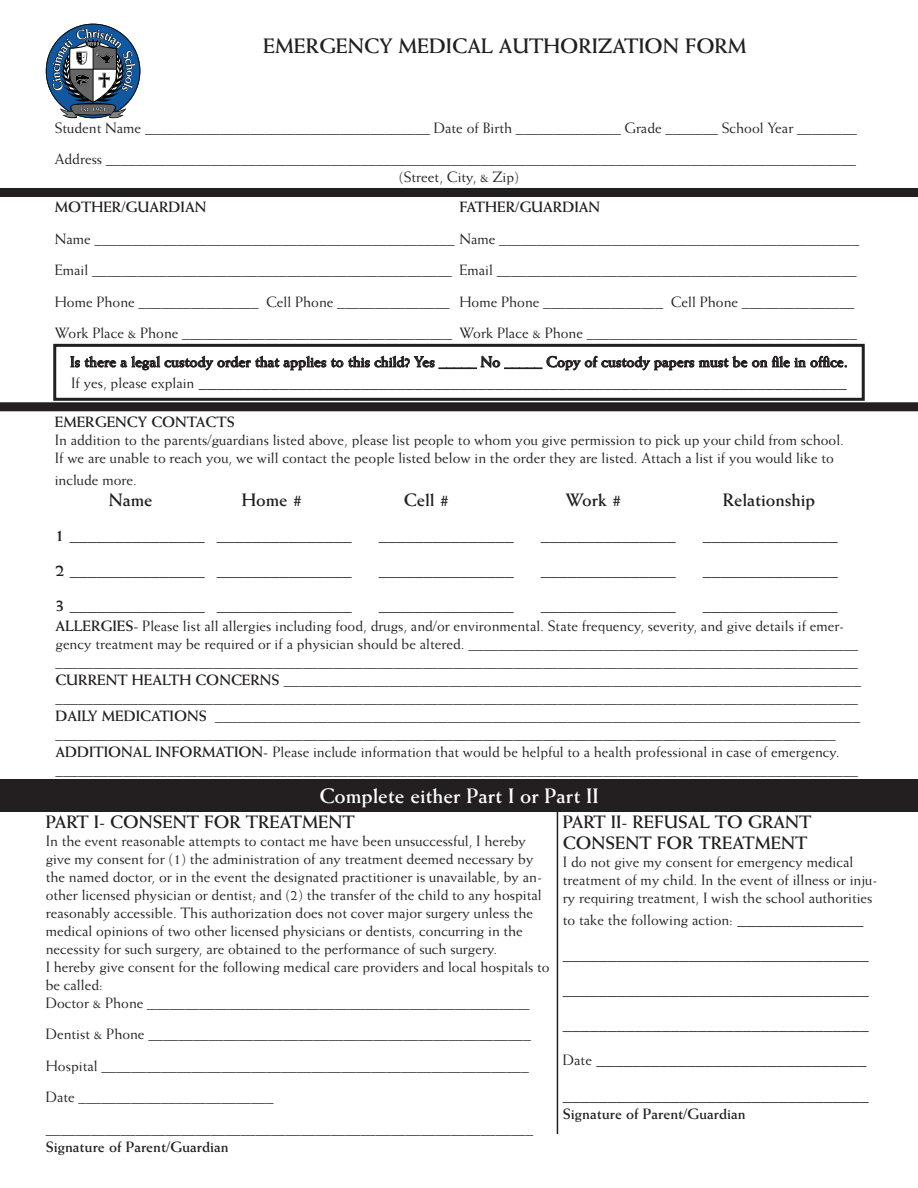
<style>
.page{position:relative;width:918px;height:1188px;background:#fff}
.page>*{position:absolute;margin:0;border:0;box-sizing:border-box;transform-origin:0 0}
.t1{font:700 21px "Weiss Std";color:#231f20}
.t2{font:700 21px "Weiss Std";color:#fff}
.t3{font:700 18px/21.6px "Weiss Std";color:#231f20}
.t4{font:18px "Weiss Std";color:#231f20}
.t5{font:15px/18px "Weiss Std";color:#231f20}
.t6{font:700 15px "Weiss Std";color:#231f20}
.s1{font-size:15px}
.s2{font-weight:700}
.s3{font-size:18px}
</style>
<div class="page">
<svg style="left:70px;top:355px;width:777px;height:16px"></svg>
<div style="left:53px;top:344px;width:812px;height:57px;border:3px solid #231f20"></div>
<div style="left:0;top:188px;width:918px;height:9px;background:#231f20"></div>
<div style="left:0;top:402px;width:918px;height:9px;background:#231f20"></div>
<div style="left:0;top:779px;width:918px;height:33px;background:#231f20"></div>
<hr style="left:557px;top:809px;width:1px;height:325px;background:#231f20">
<svg style="left:46px;top:24px;width:94px;height:95px"></svg>
<p class="t1" style="left:263px;top:33px;width:485px">EMERGENCY MEDICAL AUTHORIZATION FORM</p>
<p class="t5" style="left:55px;top:118px;width:804px">Student Name ______________________________________ Date of Birth ______________ Grade _______ School Year ________</p>
<p class="t5" style="left:55px;top:150px;width:803px">Address ____________________________________________________________________________________________________</p>
<p class="t5" style="left:399px;top:168px;width:122px">(Street, City, &amp; Zip)</p>
<p class="t6" style="left:55px;top:198px;width:153px">MOTHER/GUARDIAN</p>
<p class="t5" style="left:55px;top:229px;width:806px">Name ________________________________________________ Name ________________________________________________</p>
<p class="t5" style="left:55px;top:261px;width:399px">Email ________________________________________________</p>
<p class="t5" style="left:55px;top:292px;width:396px">Home Phone ________________ Cell Phone _______________</p>
<p class="t5" style="left:55px;top:324px;width:399px">Work Place &amp; Phone ____________________________________</p>
<p class="t6" style="left:70px;top:353px;width:779px">Is there a legal custody order that applies to this child? Yes _____ No _____ Copy of custody papers must be on file in office.</p>
<p class="t4" style="left:71px;top:372px;width:777px"><span class="s1">If yes, please explain</span> ________________________________________________________________________</p>
<p class="t6" style="left:55px;top:413px;width:181px">EMERGENCY CONTACTS</p>
<p class="t5" style="left:55px;top:431px;width:791px">In addition to the parents/guardians listed above, please list people to whom you give permission to pick up your child from school.<br>If we are unable to reach you, we will contact the people listed below in the order they are listed. Attach a list if you would like to</p>
<p class="t5" style="left:55px;top:470px;width:84px">include more.</p>
<p class="t3" style="left:109px;top:489px;width:45px">Name</p>
<p class="t3" style="left:242px;top:489px;width:62px">Home #</p>
<p class="t3" style="left:404px;top:489px;width:47px">Cell #</p>
<p class="t3" style="left:566px;top:489px;width:58px">Work #</p>
<p class="t3" style="left:723px;top:489px;width:94px">Relationship</p>
<p class="t3" style="left:55px;top:524px;width:298px">1 _______________ _______________</p>
<p class="t3" style="left:379px;top:524px;width:136px">_______________</p>
<p class="t3" style="left:541px;top:524px;width:136px">_______________</p>
<p class="t3" style="left:703px;top:524px;width:136px">_______________</p>
<p class="t3" style="left:55px;top:559px;width:298px">2 _______________ _______________</p>
<p class="t3" style="left:379px;top:559px;width:136px">_______________</p>
<p class="t3" style="left:541px;top:559px;width:136px">_______________</p>
<p class="t3" style="left:703px;top:559px;width:136px">_______________</p>
<p class="t3" style="left:55px;top:594px;width:298px">3 _______________ _______________</p>
<p class="t3" style="left:379px;top:594px;width:136px">_______________</p>
<p class="t3" style="left:541px;top:594px;width:136px">_______________</p>
<p class="t3" style="left:703px;top:594px;width:136px">_______________</p>
<p class="t5" style="left:56px;top:616px;width:804px"><span class="s2">ALLERGIES-</span> Please list all allergies including food, drugs, and/or environmental. State frequency, severity, and give details if emer&shy;gency treatment may be required or if a physician should be altered. ____________________________________________________ ___________________________________________________________________________________________________________</p>
<p class="t5" style="left:56px;top:670px;width:807px"><span class="s2">CURRENT HEALTH CONCERNS</span> _____________________________________________________________________________ ___________________________________________________________________________________________________________</p>
<p class="t5" style="left:56px;top:706px;width:806px"><span class="s2">DAILY MEDICATIONS</span> ______________________________________________________________________________________ ________________________________________________________________________________________________________</p>
<p class="t5" style="left:56px;top:742px;width:786px"><span class="s2">ADDITIONAL INFORMATION-</span> Please include information that would be helpful to a health professional in case of emergency.</p>
<p class="t5" style="left:56px;top:760px;width:804px">___________________________________________________________________________________________________________</p>
<p class="t3" style="left:46px;top:811px;width:311px">PART I- CONSENT FOR TREATMENT</p>
<p class="t5" style="left:46px;top:832px;width:498px">In the event reasonable attempts to contact me have been unsuccessful, I hereby give my consent for (1) the administration of any treatment deemed necessary by the named doctor, or in the event the designated practitioner is unavailable, by an&shy;other licensed physician or dentist; and (2) the transfer of the child to any hospital reasonably accessible. This authorization does not cover major surgery unless the medical opinions of two other licensed physicians or dentists, concurring in the necessity for such surgery, are obtained to the performance of such surgery.</p>
<p class="t5" style="left:46px;top:958px;width:506px">I hereby give consent for the following medical care providers and local hospitals to be called:</p>
<p class="t5" style="left:46px;top:994px;width:486px">Doctor &amp; Phone ___________________________________________________</p>
<p class="t5" style="left:46px;top:1025px;width:487px">Dentist &amp; Phone ___________________________________________________</p>
<p class="t5" style="left:46px;top:1057px;width:485px">Hospital _________________________________________________________</p>
<p class="t5" style="left:46px;top:1088px;width:229px">Date __________________________</p>
<p class="t5" style="left:46px;top:1120px;width:489px">_________________________________________________________________</p>
<p class="t6" style="left:46px;top:1138px;width:184px">Signature of Parent/Guardian</p>
<p class="t6" style="left:459px;top:198px;width:142px">FATHER/GUARDIAN</p>
<p class="t5" style="left:459px;top:261px;width:399px">Email ________________________________________________</p>
<p class="t5" style="left:459px;top:292px;width:396px">Home Phone ________________ Cell Phone _______________</p>
<p class="t5" style="left:459px;top:324px;width:399px">Work Place &amp; Phone ____________________________________</p>
<p class="t2" style="left:319px;top:783px;width:281px">Complete either Part I or Part II</p>
<p class="t3" style="left:563px;top:811px;width:250px">PART II- REFUSAL TO GRANT<br>CONSENT FOR TREATMENT</p>
<p class="t5" style="left:563px;top:853px;width:316px">I do not give my consent for emergency medical treatment of my child. In the event of illness or inju&shy;ry requiring treatment, I wish the school authorities</p>
<p class="t5" style="left:563px;top:911px;width:302px">to take the following action: <span class="s3">______________</span></p>
<p class="t4" style="left:563px;top:944px;width:307px">__________________________________</p>
<p class="t4" style="left:563px;top:979px;width:307px">__________________________________</p>
<p class="t4" style="left:563px;top:1014px;width:307px">__________________________________</p>
<p class="t4" style="left:563px;top:1049px;width:305px"><span class="s1">Date</span> ______________________________</p>
<p class="t4" style="left:563px;top:1084px;width:307px">__________________________________</p>
<p class="t6" style="left:563px;top:1105px;width:184px">Signature of Parent/Guardian</p>
</div>
